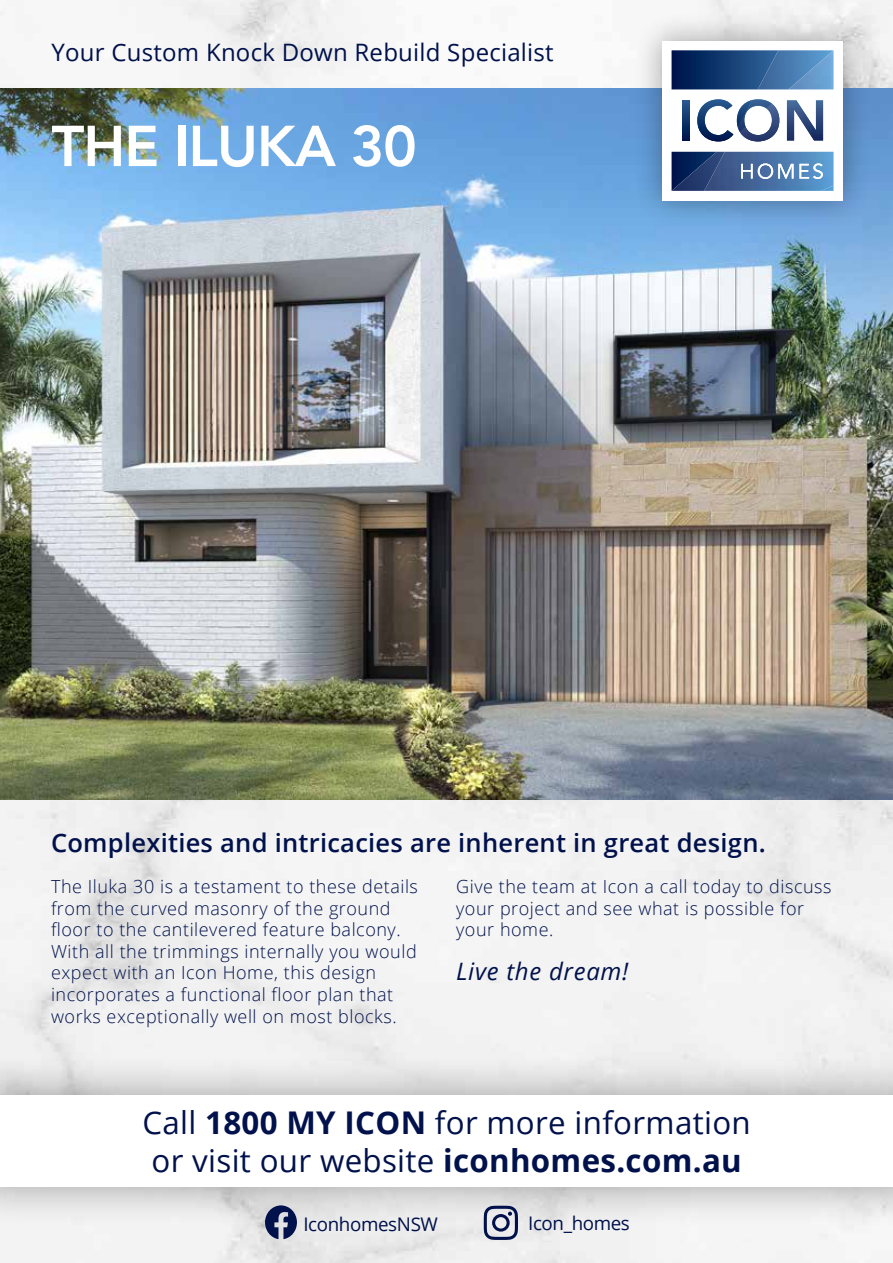
<style>
.page{position:relative;width:893px;height:1263px;background:#fff}
.page>*{position:absolute;margin:0;border:0;box-sizing:border-box;transform-origin:0 0}
.t1{font:800 57px "Avenir LT Std";letter-spacing:-.02em;color:#fff}
.t2{font:31.35px/37.5px "Open Sans";letter-spacing:.01em;color:#00114b}
.t3{font:600 25.5px "Open Sans";letter-spacing:.01em;color:#00114b}
.t4{font:24px "Open Sans";letter-spacing:.01em;color:#00114b}
.t5{font:italic 24px "Open Sans";letter-spacing:.03em;color:#00114b}
.t6{font:18.75px "Open Sans";letter-spacing:-.02em;color:#00114b}
.t7{font:300 18px/21.6px "Open Sans";letter-spacing:.03em;color:#00114b}
.s1{font-weight:700}
</style>
<div class="page">
<img style="left:0;top:0;width:893px;height:1263px">
<img style="left:0;top:88px;width:893px;height:711px">
<div style="left:0;top:1055px;width:893px;height:172px;background:#000;opacity:.35"></div>
<div style="left:0;top:1095px;width:893px;height:92px;background:#fff"></div>
<svg style="left:484px;top:1206px;width:34px;height:34px"></svg>
<svg style="left:265px;top:1205px;width:32px;height:34px"></svg>
<div style="left:634px;top:13px;width:237px;height:216px;background:#000;opacity:.35"></div>
<div style="left:662px;top:41px;width:181px;height:159px;background:#fff"></div>
<svg style="left:683px;top:100px;width:7px;height:40px"></svg>
<svg style="left:697px;top:99px;width:82px;height:42px"></svg>
<svg style="left:672px;top:50px;width:86px;height:39px;background:#10356b"></svg>
<img style="left:758px;top:50px;width:30px;height:39px">
<img style="left:788px;top:50px;width:45px;height:39px">
<img style="left:672px;top:152px;width:32px;height:39px">
<img style="left:704px;top:152px;width:129px;height:39px">
<img style="left:741px;top:164px;width:12px;height:15px">
<img style="left:758px;top:163px;width:15px;height:16px">
<img style="left:778px;top:164px;width:15px;height:15px">
<img style="left:799px;top:164px;width:10px;height:15px">
<img style="left:813px;top:163px;width:10px;height:16px">
<img style="left:738px;top:99px;width:20px;height:33px">
<img style="left:740px;top:108px;width:32px;height:27px">
<img style="left:787px;top:100px;width:36px;height:40px">
<h3 class="t4" style="left:52px;top:36px;width:504px">Your Custom Knock Down Rebuild Specialist</h3>
<h1 class="t1" style="left:52px;top:113px;width:367px">THE ILUKA 30</h1>
<h3 class="t3" style="left:51px;top:825px;width:716px">Complexities and intricacies are inherent in great design.</h3>
<p class="t7" style="left:51px;top:875px;width:368px">The Iluka 30 is a testament to these details from the curved masonry of the ground floor to the cantilevered feature balcony.<br>With all the trimmings internally you would expect with an Icon Home, this design incorporates a functional floor plan that works exceptionally well on most blocks.</p>
<p class="t7" style="left:456px;top:875px;width:377px">Give the team at Icon a call today to discuss your project and see what is possible for your home.</p>
<h3 class="t5" style="left:456px;top:955px;width:174px">Live the dream!</h3>
<h2 class="t2" style="left:142px;top:1103px;width:610px">Call <span class="s1">1800 MY ICON</span> for more information or visit our website <span class="s1">iconhomes.com.au</span></h2>
<p class="t6" style="left:303px;top:1211px;width:136px">IconhomesNSW</p>
<p class="t6" style="left:528px;top:1210px;width:103px">Icon_homes</p>
</div>
